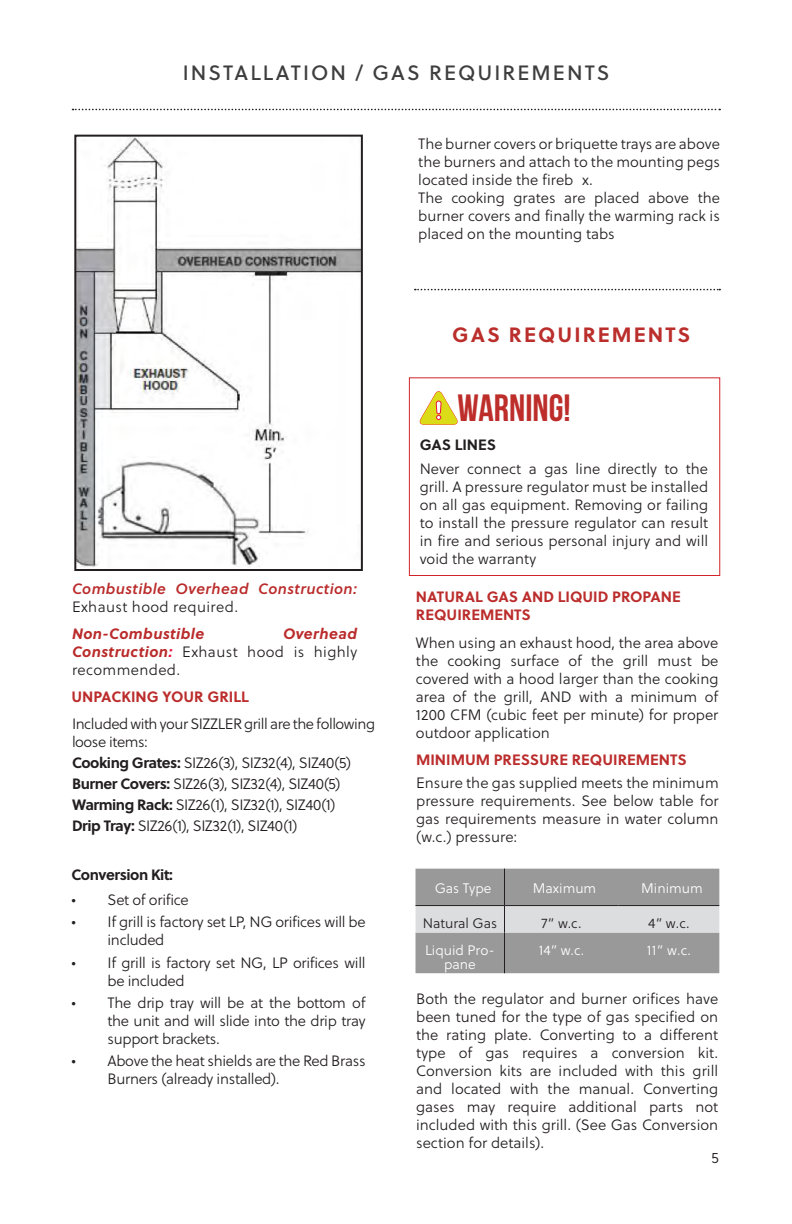
<style>
.page{position:relative;width:792px;height:1224px;background:#fff}
.page>*{position:absolute;margin:0;border:0;box-sizing:border-box;transform-origin:0 0}
.WARNING{font:700 38px "Bebas Neue";color:#bd2e2b}
.Futura_Caps_Parag{font:20.8px "Soleil Bk";letter-spacing:.1em;color:#3e3e3f}
.Futura_Caps_Parag-2{font:700 20.8px "Soleil";letter-spacing:.1em;color:#ba2e2c}
.body_copy{font:15px/18px "Soleil Lt";color:#231f20;text-align:justify}
.body_copy-2{font:15px/18px "Soleil Lt";letter-spacing:-.02em;color:#231f20}
.body_copy-3{font:15px "Soleil Lt";letter-spacing:-.035em;color:#231f20}
.LARGER_ALL_RED_CA{font:700 15px/18px "Soleil";color:#bb2d2c}
.body_copy-4{font:15px/18px "Soleil Lt";letter-spacing:-.03em;color:#231f20}
.body_copy-5{font:italic 15px/18px "Soleil Sb";letter-spacing:.025em;color:#ba2b2b}
.body_copy-6{font:italic 700 15px "Soleil";letter-spacing:.025em;color:#ba2b2b}
.body_copy-7{font:700 15px "Soleil";letter-spacing:-.03em;color:#231f20}
.STEP{font:700 15px "Soleil";color:#231f20}
.t1{font:13.8px/13.8px "Soleil Lt";color:#fff;text-align:center}
.t2{font:13.8px "Soleil Lt";color:#231f20}
.s1{font-family:"Soleil Lt";font-style:normal;color:#231f20}
.s2{font-family:"Soleil";font-weight:700;font-style:italic;color:#ba2b2b}
.s3{font-family:"Soleil";font-weight:700;font-style:italic;color:#ed123b}
.s4{font-family:"Soleil";font-weight:700}
</style>
<div class="page">
<img style="left:77px;top:138px;width:283px;height:429px">
<div style="left:74px;top:135px;width:289px;height:436px;border:2px solid #231f20"></div>
<svg style="left:73px;top:109px;width:647px;height:1px"></svg>
<svg style="left:415px;top:289px;width:305px;height:1px"></svg>
<svg style="left:419px;top:391px;width:39px;height:34px"></svg>
<div style="left:409px;top:377px;width:311px;height:199px;border:1px solid #d1232a"></div>
<svg style="left:416px;top:869px;width:303px;height:104px;background:#aaa"></svg>
<hr style="left:504px;top:933px;width:1px;height:40px;background:#231f20">
<hr style="left:416px;top:905px;width:88px;height:1px;background:#231f20">
<hr style="left:504px;top:905px;width:114px;height:1px;background:#231f20">
<hr style="left:618px;top:905px;width:101px;height:1px;background:#231f20">
<p class="Futura_Caps_Parag" style="left:183px;top:57px;width:428px">INSTALLATION / GAS REQUIREMENTS</p>
<p class="body_copy" style="left:418px;top:135px;width:303px">The burner covers or briquette trays are above the burners and attach to the mounting pegs located inside the fireb x.</p>
<p class="body_copy" style="left:418px;top:189px;width:303px">The cooking grates are placed above the burner covers and finally the warming rack is placed on the mounting tabs</p>
<p class="Futura_Caps_Parag-2" style="left:452px;top:318px;width:239px">GAS REQUIREMENTS</p>
<p class="body_copy-5" style="left:72px;top:579px;width:287px">Combustible Overhead Construction:<br><span class="s1">Exhaust hood required.</span></p>
<p class="body_copy-6" style="left:72px;top:622px;width:134px">Non-Combustible</p>
<p class="body_copy" style="left:72px;top:624px;width:287px;text-indent:211px"><span class="s2">Overhead Construction</span><span class="s3">:</span> Exhaust hood is highly recommended.</p>
<p class="LARGER_ALL_RED_CA" style="left:72px;top:687px;width:179px">UNPACKING YOUR GRILL</p>
<p class="body_copy-4" style="left:72px;top:715px;width:305px">Included with your SIZZLER grill are the following loose items:</p>
<p class="body_copy-3" style="left:72px;top:753px;width:281px"><span class="s4">Cooking Grates:</span> SIZ26(3), SIZ32(4), SIZ40(5)</p>
<p class="body_copy-3" style="left:72px;top:773px;width:270px"><span class="s4">Burner Covers:</span> SIZ26(3), SIZ32(4), SIZ40(5)</p>
<p class="body_copy-3" style="left:72px;top:794px;width:265px"><span class="s4">Warming Rack:</span> SIZ26(1), SIZ32(1), SIZ40(1)</p>
<p class="body_copy-3" style="left:72px;top:815px;width:227px"><span class="s4">Drip Tray:</span> SIZ26(1), SIZ32(1), SIZ40(1)</p>
<p class="body_copy-7" style="left:72px;top:863px;width:103px">Conversion Kit:</p>
<p class="body_copy-2" style="left:72px;top:891px;width:119px">• Set of orifice</p>
<p class="body_copy-2" style="left:108px;top:913px;width:260px;text-indent:-36px">• If grill is factory set LP, NG orifices will be included</p>
<p class="body_copy-2" style="left:108px;top:953px;width:260px;text-indent:-36px">• If grill is factory set NG, LP orifices will be included</p>
<p class="body_copy" style="left:108px;top:994px;width:260px;text-indent:-36px">• The drip tray will be at the bottom of the unit and will slide into the drip tray support brackets.</p>
<p class="body_copy-2" style="left:108px;top:1052px;width:260px;text-indent:-36px">• Above the heat shields are the Red Brass<br>Burners (already installed).</p>
<p class="WARNING" style="left:458px;top:387px;width:115px">WARNING!</p>
<p class="STEP" style="left:420px;top:433px;width:78px">GAS LINES</p>
<p class="body_copy" style="left:420px;top:460px;width:290px">Never connect a gas line directly to the grill. A pressure regulator must be installed on all gas equipment. Removing or failing to install the pressure regulator can result in fire and serious personal injury and will void the warranty</p>
<p class="LARGER_ALL_RED_CA" style="left:416px;top:587px;width:266px">NATURAL GAS AND LIQUID PROPANE<br>REQUIREMENTS</p>
<p class="body_copy" style="left:416px;top:634px;width:304px">When using an exhaust hood, the area above the cooking surface of the grill must be covered with a hood larger than the cooking area of the grill, AND with a minimum of 1200 CFM (cubic feet per minute) for proper outdoor application</p>
<p class="LARGER_ALL_RED_CA" style="left:416px;top:750px;width:272px">MINIMUM PRESSURE REQUIREMENTS</p>
<p class="body_copy" style="left:416px;top:774px;width:304px">Ensure the gas supplied meets the minimum pressure requirements. See below table for gas requirements measure in water column (w.c.) pressure:</p>
<p class="t1" style="left:435px;top:881px;width:58px">Gas Type</p>
<p class="t1" style="left:533px;top:881px;width:65px">Maximum</p>
<p class="t1" style="left:641px;top:881px;width:63px">Minimum</p>
<p class="t2" style="left:423px;top:914px;width:76px">Natural Gas</p>
<p class="t2" style="left:542px;top:914px;width:42px">7” w.c.</p>
<p class="t2" style="left:648px;top:914px;width:43px">4” w.c.</p>
<p class="t1" style="left:425px;top:943px;width:71px">Liquid Pro&shy;pane</p>
<p class="t1" style="left:539px;top:943px;width:47px">14” w.c.</p>
<p class="t1" style="left:647px;top:943px;width:45px">11” w.c.</p>
<p class="body_copy" style="left:416px;top:990px;width:304px">Both the regulator and burner orifices have been tuned for the type of gas specified on the rating plate. Converting to a different type of gas requires a conversion kit.<br>Conversion kits are included with this grill and located with the manual. Converting gases may require additional parts not included with this grill. (See Gas Conversion section for details).</p>
<p class="body_copy" style="left:711px;top:1149px;width:9px">5</p>
</div>
